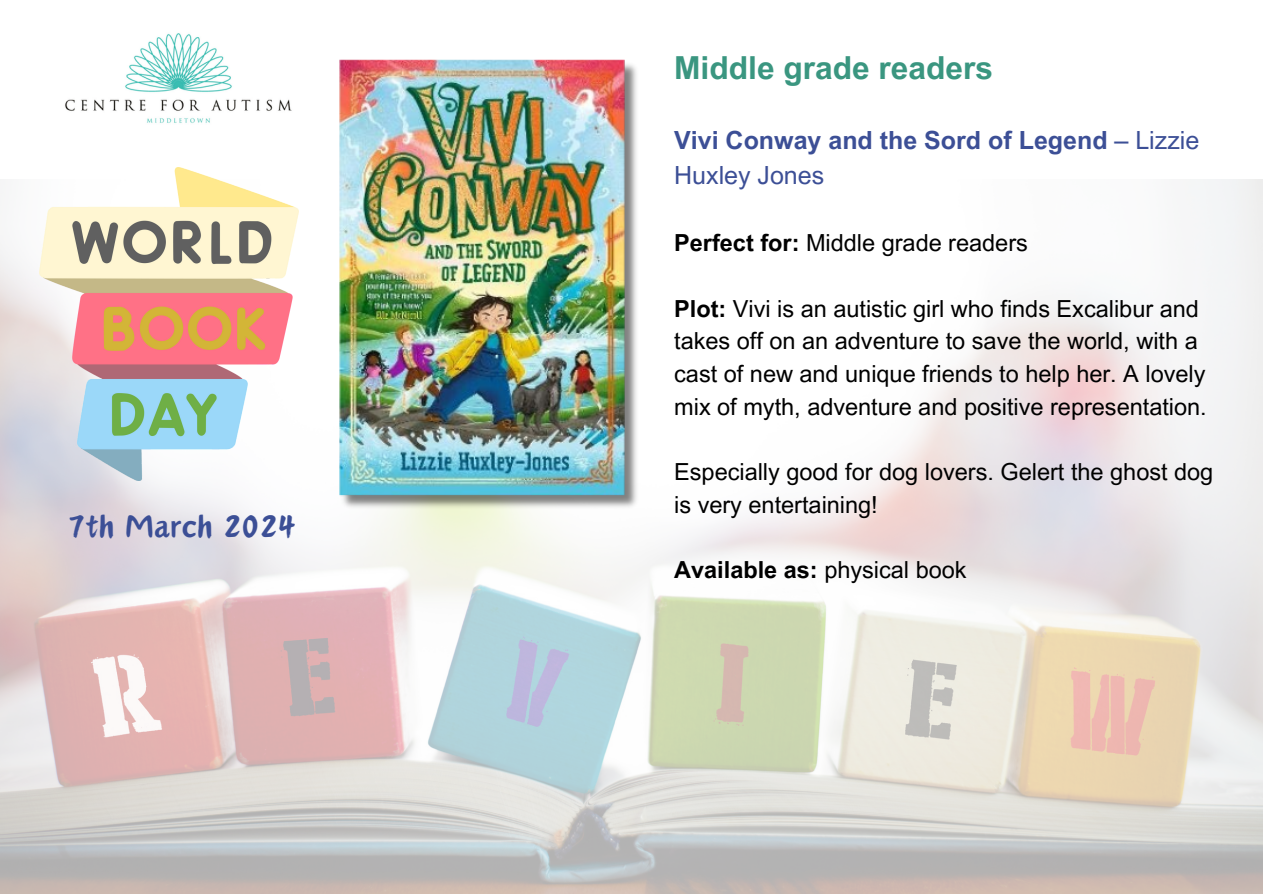
<style>
.page{position:relative;width:1263px;height:894px;background:#fff}
.page>*{position:absolute;margin:0;border:0;box-sizing:border-box;transform-origin:0 0}
.t1{font:40.5px "Canva Oriental Brush";color:#3c4f96}
.t2{font:700 31.65px "Arial MT Pro";color:#3a9680}
.t3{font:700 25.05px/34.8px "Arial MT Pro";color:#3c4f96}
.t4{font:23.55px/32.7px "Arial MT Pro";color:#000}
.t5{font:700 23.55px "Arial MT Pro";color:#000}
.s1{font-weight:400}
.s2{font-weight:700}
</style>
<div class="page">
<img style="left:0;top:179px;width:1263px;height:714px">
<img style="left:65px;top:33px;width:227px;height:90px">
<img style="left:40px;top:167px;width:259px;height:313px">
<img style="left:339px;top:59px;width:301px;height:458px">
<p class="t1" style="left:68px;top:509px;width:230px">7th March 2024</p>
<p class="t2" style="left:674px;top:56px;width:320px">Middle grade readers</p>
<p class="t3" style="left:674px;top:126px;width:527px">Vivi Conway and the Sord of Legend <span class="s1">– Lizzie<br>Huxley Jones</span></p>
<p class="t4" style="left:674px;top:230px;width:355px"><span class="s2">Perfect for:</span> Middle grade readers</p>
<p class="t4" style="left:674px;top:295px;width:534px"><span class="s2">Plot:</span> Vivi is an autistic girl who finds Excalibur and takes off on an adventure to save the world, with a cast of new and unique friends to help her. A lovely mix of myth, adventure and positive representation.</p>
<p class="t4" style="left:674px;top:458px;width:541px">Especially good for dog lovers. Gelert the ghost dog is very entertaining!</p>
<p class="t5" style="left:674px;top:560px;width:294px">Available as: <span class="s1">physical book</span></p>
</div>
